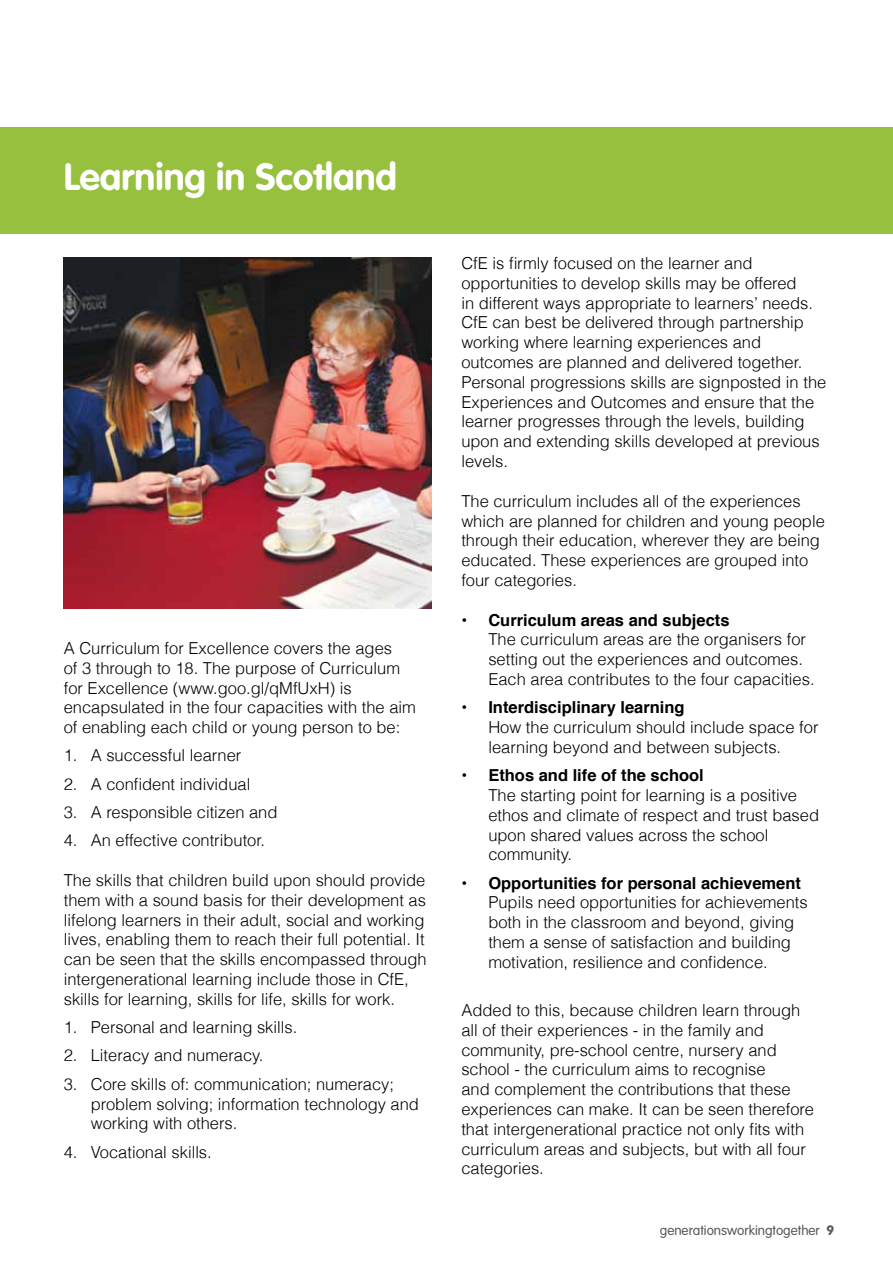
<style>
.page{position:relative;width:893px;height:1263px;background:#fff}
.page>*{position:absolute;margin:0;border:0;box-sizing:border-box;transform-origin:0 0}
.t1{font:700 37.5px "VAG Rounded";color:#fff}
.t2{font:300 16.5px/19.8px "Helvetica";color:#000}
.t3{font:700 16.5px "Helvetica";color:#000}
.t4{font:300 13.5px "VAG Rounded";color:#58595b}
.s1{font-weight:700}
</style>
<div class="page">
<div style="left:0;top:128px;width:893px;height:106px;background:#96c03d"></div>
<img style="left:64px;top:257px;width:368px;height:351px">
<h1 class="t1" style="left:64px;top:155px;width:335px">Learning in Scotland</h1>
<p class="t2" style="left:64px;top:638px;width:354px">A Curriculum for Excellence covers the ages<br>of 3 through to 18. The purpose of Curriculum for Excellence (www.goo.gl/qMfUxH) is encapsulated in the four capacities with the aim of enabling each child or young person to be:</p>
<p class="t2" style="left:64px;top:745px;width:179px">1. A successful learner</p>
<p class="t2" style="left:64px;top:774px;width:188px">2. A confident individual</p>
<p class="t2" style="left:64px;top:802px;width:215px">3. A responsible citizen and</p>
<p class="t2" style="left:64px;top:830px;width:203px">4. An effective contributor.</p>
<p class="t2" style="left:64px;top:870px;width:364px">The skills that children build upon should provide them with a sound basis for their development as lifelong learners in their adult, social and working lives, enabling them to reach their full potential. It can be seen that the skills encompassed through intergenerational learning include those in CfE, skills for learning, skills for life, skills for work.</p>
<p class="t2" style="left:64px;top:1017px;width:235px">1. Personal and learning skills.</p>
<p class="t2" style="left:64px;top:1045px;width:201px">2. Literacy and numeracy.</p>
<p class="t2" style="left:91px;top:1074px;width:330px;text-indent:-27px">3. Core skills of: communication; numeracy; problem solving; information technology and working with others.</p>
<p class="t2" style="left:64px;top:1142px;width:150px">4. Vocational skills.</p>
<p class="t2" style="left:461px;top:253px;width:366px">CfE is firmly focused on the learner and opportunities to develop skills may be offered<br>in different ways appropriate to learners’ needs.<br>CfE can best be delivered through partnership working where learning experiences and outcomes are planned and delivered together.<br>Personal progressions skills are signposted in the Experiences and Outcomes and ensure that the learner progresses through the levels, building upon and extending skills developed at previous levels.</p>
<p class="t2" style="left:461px;top:491px;width:365px">The curriculum includes all of the experiences which are planned for children and young people through their education, wherever they are being educated. These experiences are grouped into four categories.</p>
<p class="t3" style="left:461px;top:606px;width:270px">• Curriculum areas and subjects</p>
<p class="t2" style="left:488px;top:629px;width:328px">The curriculum areas are the organisers for setting out the experiences and outcomes.<br>Each area contributes to the four capacities.</p>
<p class="t3" style="left:461px;top:694px;width:225px">• Interdisciplinary learning</p>
<p class="t2" style="left:488px;top:717px;width:332px">How the curriculum should include space for learning beyond and between subjects.</p>
<p class="t3" style="left:461px;top:762px;width:244px">• Ethos and life of the school</p>
<p class="t2" style="left:488px;top:785px;width:332px">The starting point for learning is a positive ethos and climate of respect and trust based upon shared values across the school community.</p>
<p class="t3" style="left:461px;top:869px;width:341px">• Opportunities for personal achievement</p>
<p class="t2" style="left:488px;top:892px;width:321px">Pupils need opportunities for achievements both in the classroom and beyond, giving them a sense of satisfaction and building motivation, resilience and confidence.</p>
<p class="t2" style="left:461px;top:1000px;width:354px">Added to this, because children learn through all of their experiences - in the family and community, pre-school centre, nursery and school - the curriculum aims to recognise<br>and complement the contributions that these experiences can make. It can be seen therefore that intergenerational practice not only fits with curriculum areas and subjects, but with all four categories.</p>
<p class="t4" style="left:660px;top:1222px;width:176px">generationsworkingtogether <span class="s1">9</span></p>
</div>
